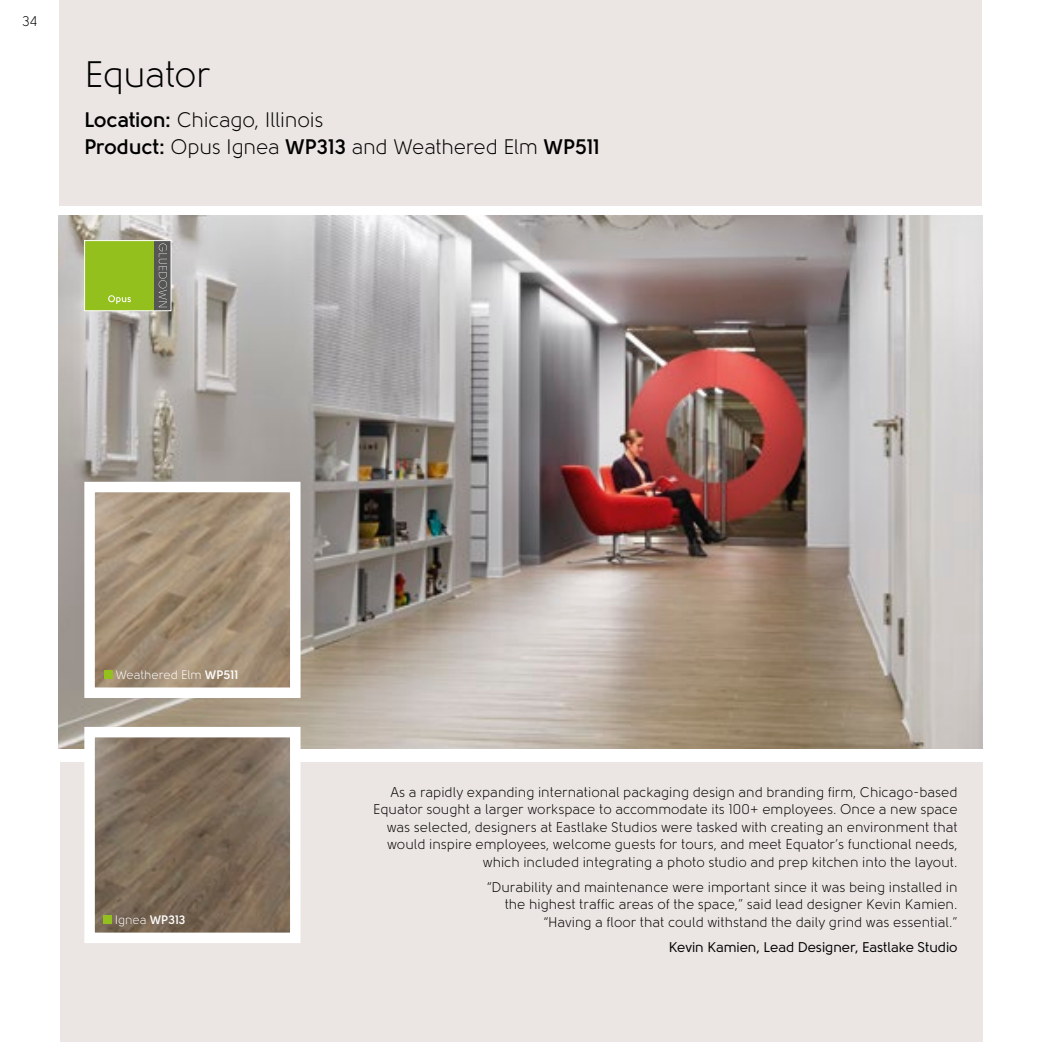
<style>
.page{position:relative;width:1042px;height:1042px;background:#fff}
.page>*{position:absolute;margin:0;border:0;box-sizing:border-box;transform-origin:0 0}
.t1{font:36.75px "Solomon";letter-spacing:-.015em;color:#000}
.t2{font:21px/27.7px "Solomon";letter-spacing:-.015em;color:#000}
.t3{font:14px/17.5px "Solomon";color:#000;text-align:right}
.t4{font:14px "Solomon";color:#000}
.t5{font:12.25px "Solomon";color:#fff}
.s1{font-weight:700}
</style>
<div class="page">
<div style="left:60px;top:0;width:922px;height:205px;background:#ebe6e3"></div>
<div style="left:60px;top:762px;width:922px;height:280px;background:#ebe6e3"></div>
<img style="left:59px;top:215px;width:923px;height:534px">
<img style="left:95px;top:738px;width:194px;height:194px">
<div style="left:84px;top:727px;width:216px;height:216px;border:10px solid #fff"></div>
<div style="left:103px;top:915px;width:9px;height:9px;background:#94c01e"></div>
<img style="left:95px;top:493px;width:194px;height:194px">
<div style="left:84px;top:482px;width:216px;height:216px;border:10px solid #fff"></div>
<div style="left:104px;top:670px;width:8px;height:9px;background:#94c01e"></div>
<div style="left:85px;top:241px;width:70px;height:70px;background:#94c01e"></div>
<svg style="left:108px;top:295px;width:23px;height:9px"></svg>
<div style="left:155px;top:241px;width:16px;height:70px;background:#565655"></div>
<svg style="left:159px;top:243px;width:8px;height:64px"></svg>
<div style="left:84px;top:240px;width:87px;height:71px;border:1px solid #fff"></div>
<p class="t3" style="left:22px;top:13px;width:17px">34</p>
<h1 class="t1" style="left:84px;top:55px;width:128px">Equator</h1>
<h2 class="t2" style="left:84px;top:106px;width:517px"><span class="s1">Location:</span> Chicago, Illinois<br><span class="s1">Product:</span> Opus Ignea <span class="s1">WP313</span> and Weathered Elm <span class="s1">WP511</span></h2>
<p class="t5" style="left:116px;top:668px;width:124px">Weathered Elm <span class="s1">WP511</span></p>
<p class="t5" style="left:115px;top:913px;width:72px">Ignea <span class="s1">WP313</span></p>
<p class="t3" style="left:373px;top:783px;width:586px">As a rapidly expanding international packaging design and branding firm, Chicago-based Equator sought a larger workspace to accommodate its 100+ employees. Once a new space was selected, designers at Eastlake Studios were tasked with creating an environment that would inspire employees, welcome guests for tours, and meet Equator’s functional needs, which included integrating a photo studio and prep kitchen into the layout.</p>
<p class="t3" style="left:487px;top:878px;width:472px">“Durability and maintenance were important since it was being installed in the highest traffic areas of the space,” said lead designer Kevin Kamien. “Having a floor that could withstand the daily grind was essential.”</p>
<p class="t4" style="left:669px;top:939px;width:290px">Kevin Kamien, Lead Designer, Eastlake Studio</p>
</div>
